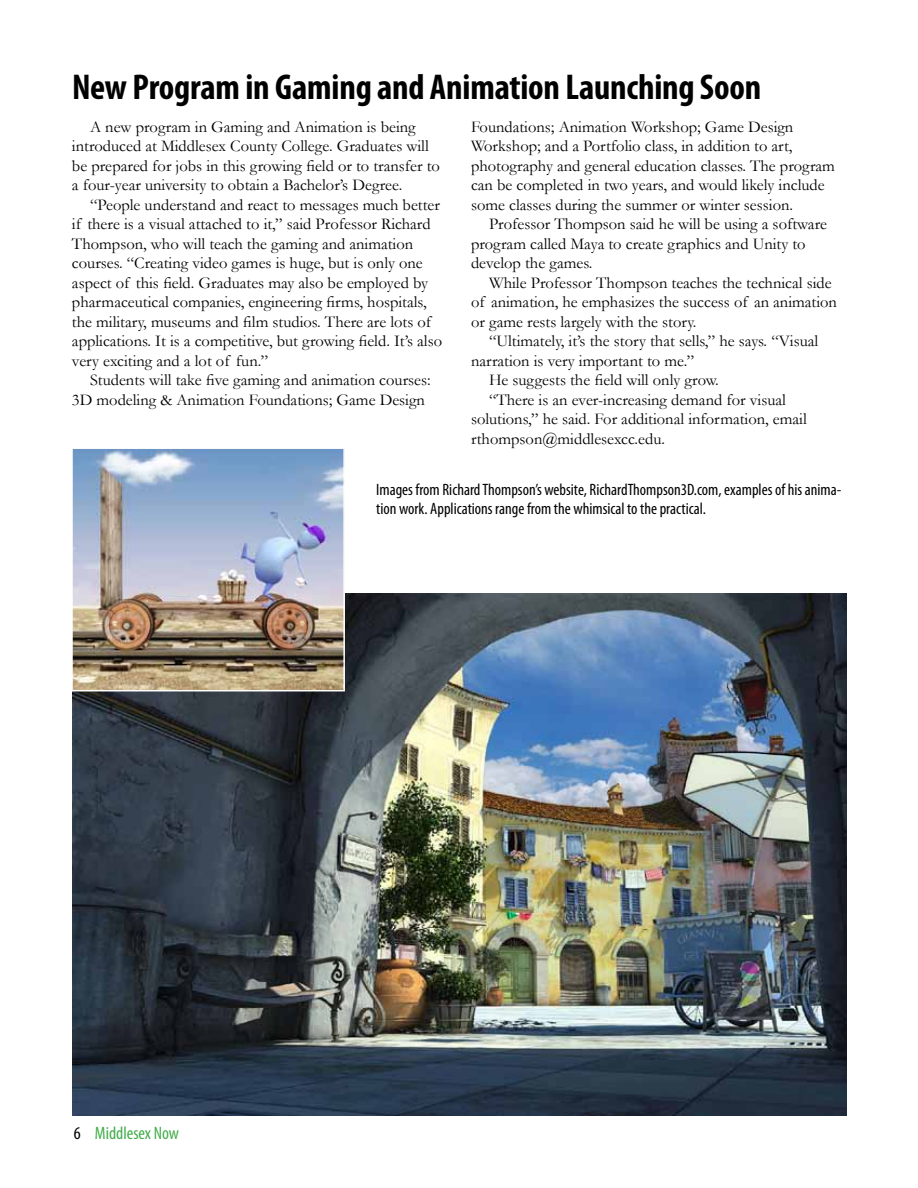
<style>
.page{position:relative;width:918px;height:1188px;background:#fff}
.page>*{position:absolute;margin:0;border:0;box-sizing:border-box;transform-origin:0 0}
.t1{font:700 condensed 36px "Myriad Pro";letter-spacing:-.005em;color:#000}
.t2{font:condensed 18px "Myriad Pro";color:#41ad49}
.t3{font:16.5px/19.5px "Garamond";color:#000}
.t4{font:condensed 16.5px/19.5px "Myriad Pro";color:#000}
.s1{color:#000}
</style>
<div class="page">
<img style="left:72px;top:593px;width:774px;height:523px">
<img style="left:74px;top:450px;width:268px;height:238px">
<div style="left:71px;top:447px;width:274px;height:244px;border:2px solid #fff"></div>
<h1 class="t1" style="left:72px;top:65px;width:691px">New Program in Gaming and Animation Launching Soon</h1>
<p class="t3" style="left:471px;top:117px;width:365px">Foundations; Animation Workshop; Game Design Workshop; and a Portfolio class, in addition to art, photography and general education classes. The program can be completed in two years, and would likely include some classes during the summer or winter session.</p>
<p class="t3" style="left:471px;top:214px;width:358px;text-indent:18px">Professor Thompson said he will be using a software program called Maya to create graphics and Unity to develop the games.</p>
<p class="t3" style="left:471px;top:273px;width:368px;text-indent:18px">While Professor Thompson teaches the technical side of animation, he emphasizes the success of an animation or game rests largely with the story.</p>
<p class="t3" style="left:489px;top:331px;width:331px">“Ultimately, it’s the story that sells,” he says. “Visual</p>
<p class="t3" style="left:471px;top:351px;width:225px">narration is very important to me.”</p>
<p class="t3" style="left:489px;top:370px;width:231px">He suggests the field will only grow.</p>
<p class="t3" style="left:489px;top:390px;width:298px">“There is an ever-increasing demand for visual</p>
<p class="t3" style="left:471px;top:409px;width:337px">solutions,” he said. For additional information, email</p>
<p class="t3" style="left:471px;top:429px;width:196px">rthompson@middlesexcc.edu.</p>
<p class="t4" style="left:376px;top:479px;width:467px">Images from Richard Thompson’s website, RichardThompson3D.com, examples of his anima&shy;tion work. Applications range from the whimsical to the practical.</p>
<p class="t3" style="left:72px;top:117px;width:369px;text-indent:18px">A new program in Gaming and Animation is being introduced at Middlesex County College. Graduates will be prepared for jobs in this growing field or to transfer to a four-year university to obtain a Bachelor’s Degree.</p>
<p class="t3" style="left:72px;top:195px;width:372px;text-indent:18px">“People understand and react to messages much better if there is a visual attached to it,” said Professor Richard Thompson, who will teach the gaming and animation courses. “Creating video games is huge, but is only one aspect of this field. Graduates may also be employed by pharmaceutical companies, engineering firms, hospitals, the military, museums and film studios. There are lots of applications. It is a competitive, but growing field. It’s also very exciting and a lot of fun.”</p>
<p class="t3" style="left:72px;top:370px;width:360px;text-indent:18px">Students will take five gaming and animation courses:<br>3D modeling &amp; Animation Foundations; Game Design</p>
<p class="t2" style="left:74px;top:1122px;width:107px"><span class="s1">6</span> Middlesex Now</p>
</div>
